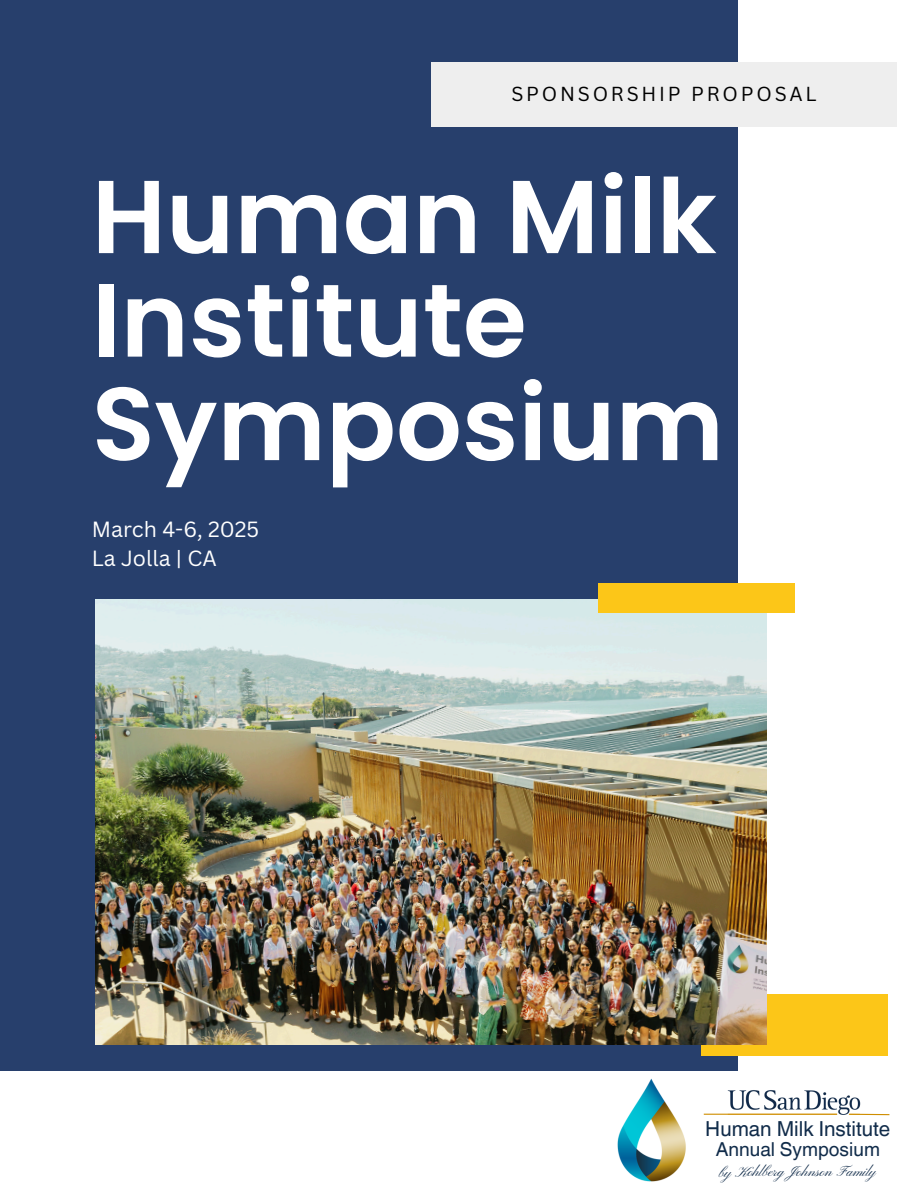
<style>
.page{position:relative;width:918px;height:1188px;background:#fff}
.page>*{position:absolute;margin:0;border:0;box-sizing:border-box;transform-origin:0 0}
.t1{font:600 103.5px/103.5px "Poppins";color:#fff}
.t2{font:21.45px/29.4px "Canva Sans";color:#fff}
.t3{font:20.7px "Helvetica World";color:#112c4a}
.t4{font:19.8px "Canva Sans";letter-spacing:.14em;color:#000}
.t5{font:19.2px "Helvetica World";color:#112c4a}
.t6{font:14.7px "Pinyon Script";letter-spacing:-.005em;color:#112c4a}
</style>
<div class="page">
<div style="left:0;top:0;width:738px;height:1070px;background:#273f6c"></div>
<div style="left:431px;top:63px;width:466px;height:64px;background:#eee"></div>
<div style="left:701px;top:994px;width:187px;height:62px;background:#fcc618"></div>
<img style="left:725px;top:1090px;width:140px;height:25px">
<img style="left:618px;top:1078px;width:68px;height:104px">
<hr style="left:704px;top:1114px;width:133px;height:1px;background:#cf8e00">
<hr style="left:849px;top:1114px;width:40px;height:1px;background:#cf8e00">
<img style="left:95px;top:600px;width:672px;height:444px">
<div style="left:599px;top:584px;width:196px;height:29px;background:#fcc618"></div>
<p class="t4" style="left:511px;top:80px;width:307px">SPONSORSHIP PROPOSAL</p>
<p class="t1" style="left:92px;top:165px;width:634px">Human Milk<br>Institute<br>Symposium</p>
<p class="t2" style="left:92px;top:514px;width:169px">March 4-6, 2025<br>La Jolla | CA</p>
<p class="t3" style="left:705px;top:1117px;width:187px">Human Milk Institute</p>
<p class="t5" style="left:716px;top:1137px;width:166px">Annual Symposium</p>
<p class="t6" style="left:719px;top:1164px;width:158px">by Kohlberg Johnson Family</p>
</div>
